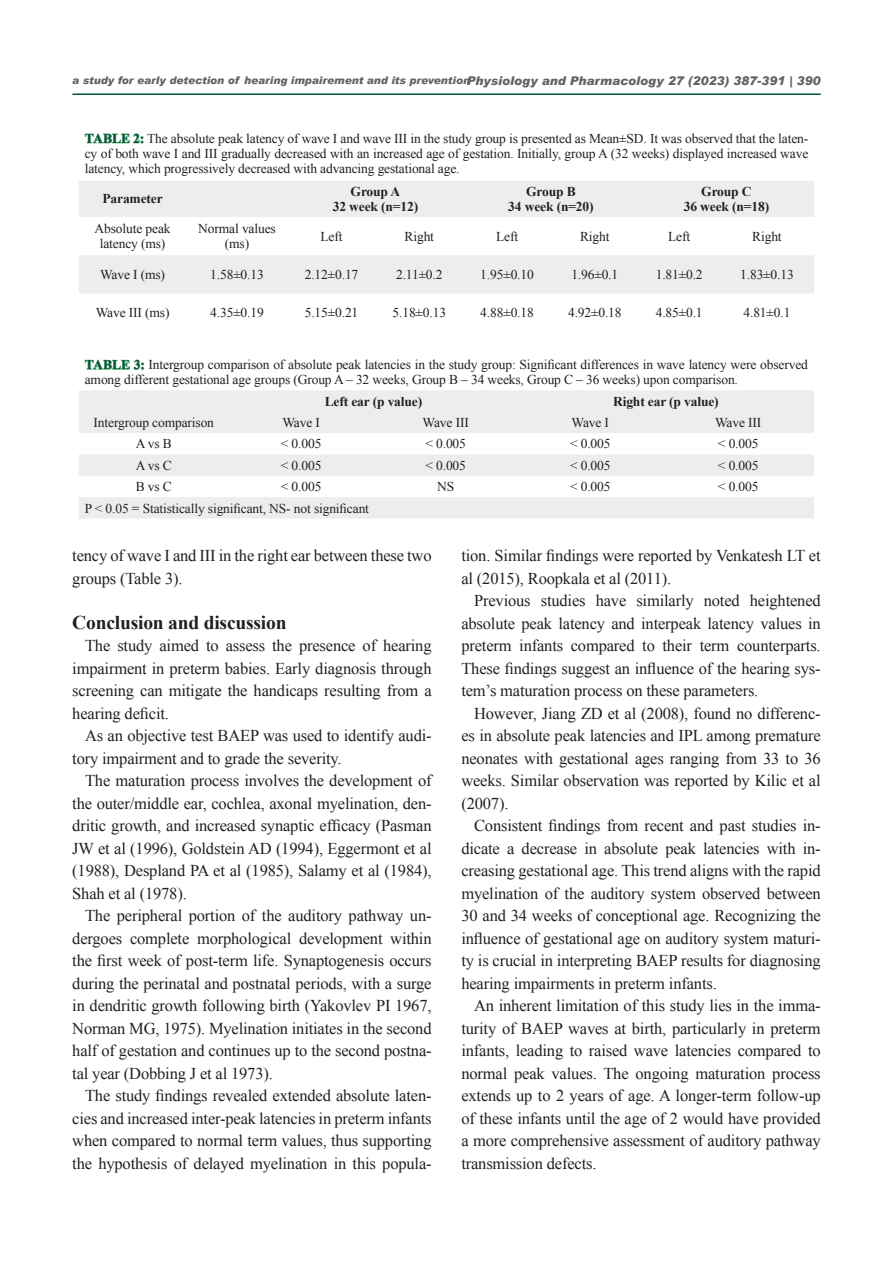
<style>
.page{position:relative;width:893px;height:1263px;background:#fff}
.page>*{position:absolute;margin:0;border:0;box-sizing:border-box;transform-origin:0 0}
.new_mant_style{font:700 19.5px "Times New Roman";letter-spacing:-.01em;color:#231f20}
.new_mant_style-2{font:16.5px/22.5px "Times New Roman";letter-spacing:-.01em;color:#231f20;text-align:justify}
.Table{font:13.5px/15px "Times New Roman";letter-spacing:-.01em;color:#231f20;text-align:center}
.Table-2{font:700 13.5px "Times New Roman";letter-spacing:-.01em;color:#231f20}
.titr{font:italic 900 12px "Arial";color:#636366}
.titr-2{font:italic 900 10.5px "Arial";color:#636366}
.s1{font-weight:700;color:#73bf80}
</style>
<div class="page">
<hr style="left:72px;top:94px;width:749px;height:1px;background:#034f41">
<svg style="left:79px;top:181px;width:735px;height:112px;fill:#ededed"></svg>
<svg style="left:79px;top:390px;width:735px;height:128px;fill:#ededed"></svg>
<p class="titr-2" style="left:72px;top:74px;width:399px">a study for early detection of hearing impairement and its prevention</p>
<p class="titr" style="left:467px;top:74px;width:355px">Physiology and Pharmacology 27 (2023) 387-391 | 390</p>
<p class="Table" style="left:85px;top:131px;width:725px;text-align:justify"><span class="s1">TABLE 2:</span> The absolute peak latency of wave I and wave III in the study group is presented as Mean±SD. It was observed that the laten&shy;cy of both wave I and III gradually decreased with an increased age of gestation. Initially, group A (32 weeks) displayed increased wave latency, which progressively decreased with advancing gestational age.</p>
<p class="Table-2" style="left:102px;top:190px;width:62px">Parameter</p>
<p class="Table-2" style="left:351px;top:182px;width:51px">Group A</p>
<p class="Table-2" style="left:333px;top:197px;width:87px">32 week (n=12)</p>
<p class="Table-2" style="left:526px;top:182px;width:51px">Group B</p>
<p class="Table-2" style="left:508px;top:197px;width:87px">34 week (n=20)</p>
<p class="Table-2" style="left:701px;top:182px;width:52px">Group C</p>
<p class="Table-2" style="left:684px;top:197px;width:87px">36 week (n=18)</p>
<p class="Table" style="left:95px;top:221px;width:77px">Absolute peak latency (ms)</p>
<p class="Table" style="left:198px;top:221px;width:79px">Normal values (ms)</p>
<p class="Table" style="left:321px;top:229px;width:24px">Left</p>
<p class="Table" style="left:405px;top:229px;width:31px">Right</p>
<p class="Table" style="left:496px;top:229px;width:24px">Left</p>
<p class="Table" style="left:580px;top:229px;width:31px">Right</p>
<p class="Table" style="left:668px;top:229px;width:24px">Left</p>
<p class="Table" style="left:752px;top:229px;width:31px">Right</p>
<p class="Table" style="left:100px;top:267px;width:67px">Wave I (ms)</p>
<p class="Table" style="left:210px;top:267px;width:55px">1.58±0.13</p>
<p class="Table" style="left:305px;top:267px;width:55px">2.12±0.17</p>
<p class="Table" style="left:396px;top:267px;width:48px">2.11±0.2</p>
<p class="Table" style="left:480px;top:267px;width:55px">1.95±0.10</p>
<p class="Table" style="left:571px;top:267px;width:48px">1.96±0.1</p>
<p class="Table" style="left:656px;top:267px;width:48px">1.81±0.2</p>
<p class="Table" style="left:740px;top:267px;width:55px">1.83±0.13</p>
<p class="Table" style="left:96px;top:305px;width:75px">Wave III (ms)</p>
<p class="Table" style="left:210px;top:305px;width:55px">4.35±0.19</p>
<p class="Table" style="left:305px;top:305px;width:55px">5.15±0.21</p>
<p class="Table" style="left:393px;top:305px;width:55px">5.18±0.13</p>
<p class="Table" style="left:480px;top:305px;width:55px">4.88±0.18</p>
<p class="Table" style="left:568px;top:305px;width:55px">4.92±0.18</p>
<p class="Table" style="left:656px;top:305px;width:48px">4.85±0.1</p>
<p class="Table" style="left:743px;top:305px;width:48px">4.81±0.1</p>
<p class="Table" style="left:85px;top:357px;width:725px;text-align:left"><span class="s1">TABLE 3:</span> Intergroup comparison of absolute peak latencies in the study group: Significant differences in wave latency were observed among different gestational age groups (Group A – 32 weeks, Group B – 34 weeks, Group C – 36 weeks) upon comparison.</p>
<p class="Table-2" style="left:325px;top:392px;width:99px">Left ear (p value)</p>
<p class="Table-2" style="left:613px;top:392px;width:107px">Right ear (p value)</p>
<p class="Table" style="left:94px;top:415px;width:122px">Intergroup comparison</p>
<p class="Table" style="left:282px;top:415px;width:39px">Wave I</p>
<p class="Table" style="left:423px;top:415px;width:48px">Wave III</p>
<p class="Table" style="left:571px;top:415px;width:39px">Wave I</p>
<p class="Table" style="left:715px;top:415px;width:48px">Wave III</p>
<p class="Table" style="left:136px;top:436px;width:38px">A vs B</p>
<p class="Table" style="left:281px;top:436px;width:42px">&lt; 0.005</p>
<p class="Table" style="left:425px;top:436px;width:42px">&lt; 0.005</p>
<p class="Table" style="left:570px;top:436px;width:42px">&lt; 0.005</p>
<p class="Table" style="left:718px;top:436px;width:42px">&lt; 0.005</p>
<p class="Table" style="left:136px;top:458px;width:38px">A vs C</p>
<p class="Table" style="left:281px;top:458px;width:42px">&lt; 0.005</p>
<p class="Table" style="left:425px;top:458px;width:42px">&lt; 0.005</p>
<p class="Table" style="left:570px;top:458px;width:42px">&lt; 0.005</p>
<p class="Table" style="left:718px;top:458px;width:42px">&lt; 0.005</p>
<p class="Table" style="left:136px;top:479px;width:38px">B vs C</p>
<p class="Table" style="left:281px;top:479px;width:42px">&lt; 0.005</p>
<p class="Table" style="left:437px;top:479px;width:19px">NS</p>
<p class="Table" style="left:570px;top:479px;width:42px">&lt; 0.005</p>
<p class="Table" style="left:718px;top:479px;width:42px">&lt; 0.005</p>
<p class="Table" style="left:85px;top:500px;width:286px">P &lt; 0.05 = Statistically significant, NS- not significant</p>
<p class="new_mant_style-2" style="left:72px;top:544px;width:361px">tency of wave I and III in the right ear between these two groups (Table 3).</p>
<p class="new_mant_style" style="left:72px;top:609px;width:216px">Conclusion and discussion</p>
<p class="new_mant_style-2" style="left:72px;top:634px;width:361px;text-indent:13px">The study aimed to assess the presence of hearing impairment in preterm babies. Early diagnosis through screening can mitigate the handicaps resulting from a hearing deficit.</p>
<p class="new_mant_style-2" style="left:72px;top:724px;width:361px;text-indent:13px">As an objective test BAEP was used to identify audi&shy;tory impairment and to grade the severity.</p>
<p class="new_mant_style-2" style="left:72px;top:769px;width:361px;text-indent:13px">The maturation process involves the development of the outer/middle ear, cochlea, axonal myelination, den&shy;dritic growth, and increased synaptic efficacy (Pasman JW et al (1996), Goldstein AD (1994), Eggermont et al (1988), Despland PA et al (1985), Salamy et al (1984), Shah et al (1978).</p>
<p class="new_mant_style-2" style="left:72px;top:904px;width:361px;text-indent:13px">The peripheral portion of the auditory pathway un&shy;dergoes complete morphological development within the first week of post-term life. Synaptogenesis occurs during the perinatal and postnatal periods, with a surge in dendritic growth following birth (Yakovlev PI 1967, Norman MG, 1975). Myelination initiates in the second half of gestation and continues up to the second postna&shy;tal year (Dobbing J et al 1973).</p>
<p class="new_mant_style-2" style="left:72px;top:1084px;width:361px;text-indent:13px">The study findings revealed extended absolute laten&shy;cies and increased inter-peak latencies in preterm infants when compared to normal term values, thus supporting the hypothesis of delayed myelination in this popula-</p>
<p class="new_mant_style-2" style="left:461px;top:544px;width:361px">tion. Similar findings were reported by Venkatesh LT et al (2015), Roopkala et al (2011).</p>
<p class="new_mant_style-2" style="left:461px;top:589px;width:361px;text-indent:13px">Previous studies have similarly noted heightened absolute peak latency and interpeak latency values in preterm infants compared to their term counterparts.<br>These findings suggest an influence of the hearing sys&shy;tem’s maturation process on these parameters.</p>
<p class="new_mant_style-2" style="left:461px;top:701px;width:361px;text-indent:13px">However, Jiang ZD et al (2008), found no differenc&shy;es in absolute peak latencies and IPL among premature neonates with gestational ages ranging from 33 to 36 weeks. Similar observation was reported by Kilic et al (2007).</p>
<p class="new_mant_style-2" style="left:461px;top:814px;width:361px;text-indent:13px">Consistent findings from recent and past studies in&shy;dicate a decrease in absolute peak latencies with in&shy;creasing gestational age. This trend aligns with the rapid myelination of the auditory system observed between 30 and 34 weeks of conceptional age. Recognizing the influence of gestational age on auditory system maturi&shy;ty is crucial in interpreting BAEP results for diagnosing hearing impairments in preterm infants.</p>
<p class="new_mant_style-2" style="left:461px;top:994px;width:361px;text-indent:13px">An inherent limitation of this study lies in the imma&shy;turity of BAEP waves at birth, particularly in preterm infants, leading to raised wave latencies compared to normal peak values. The ongoing maturation process extends up to 2 years of age. A longer-term follow-up of these infants until the age of 2 would have provided a more comprehensive assessment of auditory pathway transmission defects.</p>
</div>
